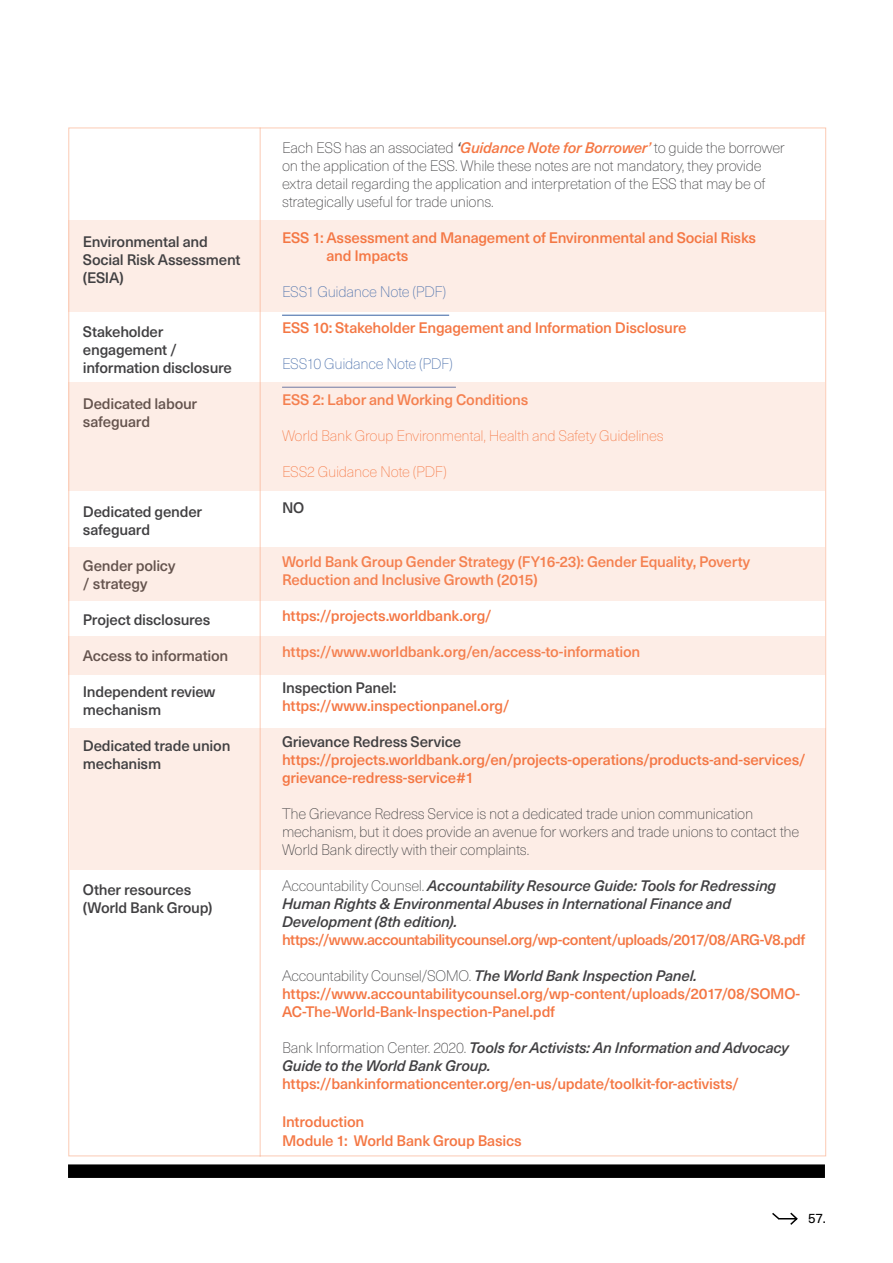
<style>
.page{position:relative;width:893px;height:1263px;background:#fff}
.page>*{position:absolute;margin:0;border:0;box-sizing:border-box;transform-origin:0 0}
.t1{font:500 15px/18px "Neue Haas Unica W1 G";letter-spacing:-.015em;color:#f47744}
.t2{font:100 15px/18px "Neue Haas Unica W1 G";letter-spacing:-.02em;color:#414042}
.t3{font:500 15px/18px "Neue Haas Unica W1 G";letter-spacing:-.015em;color:#414042}
.t4{font:italic 500 15px/18px "Neue Haas Unica W1 G";letter-spacing:-.015em;color:#414042}
.t5{font:500 15px "Neue Haas Unica W1 G";letter-spacing:-.035em;color:#f47744}
.t6{font:100 15px "Neue Haas Unica W1 G";letter-spacing:-.025em;color:#f47744}
.t7{font:100 15px "Neue Haas Unica W1 G";letter-spacing:-.025em;color:#4f73ad}
.t8{font:13.5px "Neue Haas Unica W1 G";color:#000}
.s1{font-weight:500;font-style:italic}
.s2{font-weight:500;font-style:italic;color:#f47744}
.s3{font-weight:100;font-style:normal}
.s4{font-weight:100;color:#414042}
.s5{font-style:italic;color:#414042}
</style>
<div class="page">
<svg style="left:772px;top:1212px;width:26px;height:13px"></svg>
<div style="left:68px;top:1164px;width:757px;height:14px;background:#000"></div>
<div style="left:68px;top:221px;width:757px;height:91px;background:#fdede6"></div>
<div style="left:70px;top:728px;width:756px;height:142px;background:#fdede6"></div>
<hr style="left:282px;top:315px;width:167px;height:1px;background:#4f73ad">
<hr style="left:260px;top:128px;width:1px;height:1029px;background:#f9a782">
<div style="left:68px;top:382px;width:757px;height:108px;background:#fdede6"></div>
<div style="left:68px;top:547px;width:757px;height:54px;background:#fdede6"></div>
<div style="left:68px;top:636px;width:757px;height:38px;background:#fdede6"></div>
<p class="t3" style="left:83px;top:232px;width:159px">Environmental and<br>Social Risk Assessment (ESIA)</p>
<p class="t3" style="left:83px;top:322px;width:151px">Stakeholder engagement / information disclosure</p>
<p class="t3" style="left:83px;top:394px;width:116px">Dedicated labour safeguard</p>
<p class="t3" style="left:83px;top:502px;width:121px">Dedicated gender safeguard</p>
<p class="t3" style="left:83px;top:556px;width:94px">Gender policy / strategy</p>
<p class="t3" style="left:83px;top:610px;width:129px">Project disclosures</p>
<p class="t3" style="left:83px;top:646px;width:147px">Access to information</p>
<p class="t3" style="left:83px;top:682px;width:134px">Independent review mechanism</p>
<p class="t3" style="left:83px;top:736px;width:149px">Dedicated trade union mechanism</p>
<p class="t3" style="left:83px;top:880px;width:131px">Other resources (World Bank Group)</p>
<p class="t2" style="left:282px;top:138px;width:504px">Each ESS has an associated <span class="s1">‘</span><span class="s2">Guidance Note for Borrower’</span> to guide the borrower on the application of the ESS. While these notes are not mandatory, they provide extra detail regarding the application and interpretation of the ESS that may be of strategically useful for trade unions.</p>
<p class="t1" style="left:326px;top:228px;width:431px;text-indent:-44px">ESS 1: Assessment and Management of Environmental and Social Risks and Impacts</p>
<p class="t7" style="left:282px;top:281px;width:166px">ESS1 Guidance Note (PDF)</p>
<p class="t1" style="left:282px;top:318px;width:406px">ESS 10: Stakeholder Engagement and Information Disclosure</p>
<p class="t7" style="left:282px;top:353px;width:172px">ESS10 Guidance Note (PDF)</p>
<p class="t1" style="left:282px;top:390px;width:248px">ESS 2: Labor and Working Conditions</p>
<p class="t6" style="left:282px;top:425px;width:383px">World Bank Group Environmental, Health and Safety Guidelines</p>
<p class="t6" style="left:282px;top:461px;width:166px">ESS2 Guidance Note (PDF)</p>
<p class="t3" style="left:282px;top:498px;width:24px">NO</p>
<p class="t1" style="left:282px;top:552px;width:470px">World Bank Group Gender Strategy (FY16-23): Gender Equality, Poverty<br>Reduction and Inclusive Growth (2015)</p>
<p class="t1" style="left:282px;top:606px;width:211px">https://projects.worldbank.org/</p>
<p class="t1" style="left:282px;top:642px;width:360px">https://www.worldbank.org/en/access-to-information</p>
<p class="t3" style="left:282px;top:678px;width:116px">Inspection Panel:</p>
<p class="t1" style="left:282px;top:696px;width:229px">https://www.inspectionpanel.org/</p>
<p class="t3" style="left:282px;top:732px;width:181px">Grievance Redress Service</p>
<p class="t1" style="left:282px;top:750px;width:525px">https://projects.worldbank.org/en/projects-operations/products-and-services/ grievance-redress-service#1</p>
<p class="t2" style="left:282px;top:804px;width:519px">The Grievance Redress Service is not a dedicated trade union communication mechanism, but it does provide an avenue for workers and trade unions to contact the<br>World Bank directly with their complaints.</p>
<p class="t4" style="left:282px;top:876px;width:496px"><span class="s3">Accountability Counsel.</span> Accountability Resource Guide: Tools for Redressing<br>Human Rights &amp; Environmental Abuses in International Finance and<br>Development (8th edition).</p>
<p class="t5" style="left:282px;top:929px;width:525px">https://www.accountabilitycounsel.org/wp-content/uploads/2017/08/ARG-V8.pdf</p>
<p class="t1" style="left:282px;top:966px;width:520px"><span class="s4">Accountability Counsel/SOMO.</span> <span class="s5">The World Bank Inspection Panel. </span>https://www.accountabilitycounsel.org/wp-content/uploads/2017/08/SOMO-<br>AC-The-World-Bank-Inspection-Panel.pdf</p>
<p class="t4" style="left:282px;top:1038px;width:508px"><span class="s3">Bank Information Center. 2020.</span> Tools for Activists: An Information and Advocacy<br>Guide to the World Bank Group.</p>
<p class="t1" style="left:282px;top:1074px;width:459px">https://bankinformationcenter.org/en-us/update/toolkit-for-activists/</p>
<p class="t1" style="left:282px;top:1111px;width:241px;line-height:19.5px">Introduction<br>Module 1: World Bank Group Basics</p>
<p class="t8" style="left:808px;top:1208px;width:19px">57.</p>
</div>
